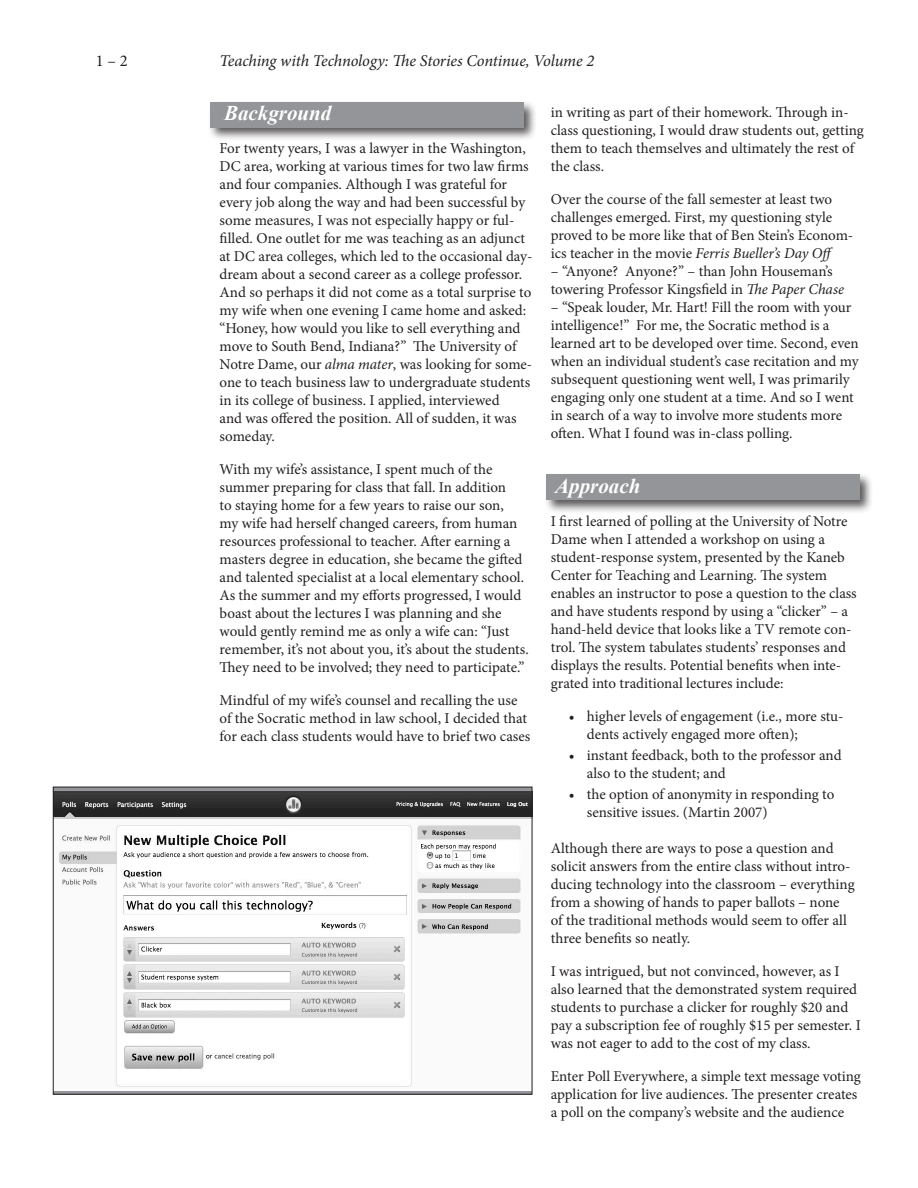
<style>
.page{position:relative;width:918px;height:1188px;background:#fff}
.page>*{position:absolute;margin:0;border:0;box-sizing:border-box;transform-origin:0 0}
.Subheading_White{font:italic 700 21px "Times New Roman";color:#fff}
.Header_left{font:italic 16.5px "Minion Pro";letter-spacing:-.01em;color:#231f20}
.Header_right{font:16.5px "Minion Pro";color:#231f20}
.t1{font:15px/18px "Minion Pro";letter-spacing:-.005em;color:#231f20}
.s1{font-style:italic}
</style>
<div class="page">
<div style="left:208px;top:99px;width:329px;height:43px;background:#231f20;opacity:.75"></div>
<div style="left:210px;top:102px;width:313px;height:25px;background:#939598"></div>
<div style="left:544px;top:472px;width:329px;height:43px;background:#231f20;opacity:.75"></div>
<div style="left:546px;top:475px;width:314px;height:25px;background:#939598"></div>
<img style="left:55px;top:791px;width:475px;height:296px">
<div style="left:53px;top:787px;width:479px;height:308px;border:1px solid #231f20"></div>
<p class="Header_right" style="left:96px;top:50px;width:33px">1 – 2</p>
<p class="Header_left" style="left:220px;top:50px;width:376px">Teaching with Technology: The Stories Continue, Volume 2</p>
<p class="t1" style="left:551px;top:103px;width:315px">in writing as part of their homework. Through in&shy;class questioning, I would draw students out, getting them to teach themselves and ultimately the rest of the class.</p>
<p class="t1" style="left:551px;top:190px;width:304px">Over the course of the fall semester at least two challenges emerged. First, my questioning style proved to be more like that of Ben Stein’s Econom&shy;ics teacher in the movie <span class="s1">Ferris Bueller’s Day Off</span></p>
<p class="t1" style="left:551px;top:262px;width:295px">– “Anyone? Anyone?” – than John Houseman’s towering Professor Kingsfield in <span class="s1">The Paper Chase</span></p>
<p class="t1" style="left:551px;top:298px;width:309px">– “Speak louder, Mr. Hart! Fill the room with your intelligence!” For me, the Socratic method is a learned art to be developed over time. Second, even when an individual student’s case recitation and my subsequent questioning went well, I was primarily engaging only one student at a time. And so I went in search of a way to involve more students more often. What I found was in-class polling.</p>
<p class="Subheading_White" style="left:555px;top:472px;width:87px">Approach</p>
<p class="t1" style="left:551px;top:513px;width:308px">I first learned of polling at the University of Notre Dame when I attended a workshop on using a student-response system, presented by the Kaneb Center for Teaching and Learning. The system enables an instructor to pose a question to the class and have students respond by using a “clicker” – a hand-held device that looks like a TV remote con&shy;trol. The system tabulates students’ responses and displays the results. Potential benefits when inte&shy;grated into traditional lectures include:</p>
<p class="t1" style="left:587px;top:708px;width:258px;text-indent:-18px">• higher levels of engagement (i.e., more stu&shy;dents actively engaged more often);</p>
<p class="t1" style="left:587px;top:747px;width:256px;text-indent:-18px">• instant feedback, both to the professor and also to the student; and</p>
<p class="t1" style="left:587px;top:786px;width:249px;text-indent:-18px">• the option of anonymity in responding to sensitive issues. (Martin 2007)</p>
<p class="t1" style="left:551px;top:839px;width:305px">Although there are ways to pose a question and solicit answers from the entire class without intro&shy;ducing technology into the classroom – everything from a showing of hands to paper ballots – none of the traditional methods would seem to offer all three benefits so neatly.</p>
<p class="t1" style="left:551px;top:962px;width:312px">I was intrigued, but not convinced, however, as I also learned that the demonstrated system required students to purchase a clicker for roughly $20 and pay a subscription fee of roughly $15 per semester. I was not eager to add to the cost of my class.</p>
<p class="t1" style="left:551px;top:1067px;width:312px">Enter Poll Everywhere, a simple text message voting application for live audiences. The presenter creates a poll on the company’s website and the audience</p>
<p class="Subheading_White" style="left:224px;top:99px;width:109px">Background</p>
<p class="t1" style="left:220px;top:140px;width:314px">For twenty years, I was a lawyer in the Washington, DC area, working at various times for two law firms and four companies. Although I was grateful for every job along the way and had been successful by some measures, I was not especially happy or ful&shy;filled. One outlet for me was teaching as an adjunct at DC area colleges, which led to the occasional day&shy;dream about a second career as a college professor.<br>And so perhaps it did not come as a total surprise to my wife when one evening I came home and asked: “Honey, how would you like to sell everything and move to South Bend, Indiana?” The University of Notre Dame, our <span class="s1">alma mater</span>, was looking for some&shy;one to teach business law to undergraduate students in its college of business. I applied, interviewed<br>and was offered the position. All of sudden, it was someday.</p>
<p class="t1" style="left:220px;top:461px;width:311px">With my wife’s assistance, I spent much of the summer preparing for class that fall. In addition<br>to staying home for a few years to raise our son,<br>my wife had herself changed careers, from human resources professional to teacher. After earning a masters degree in education, she became the gifted and talented specialist at a local elementary school.<br>As the summer and my efforts progressed, I would boast about the lectures I was planning and she would gently remind me as only a wife can: “Just remember, it’s not about you, it’s about the students.<br>They need to be involved; they need to participate.”</p>
<p class="t1" style="left:220px;top:692px;width:312px">Mindful of my wife’s counsel and recalling the use of the Socratic method in law school, I decided that for each class students would have to brief two cases</p>
</div>
